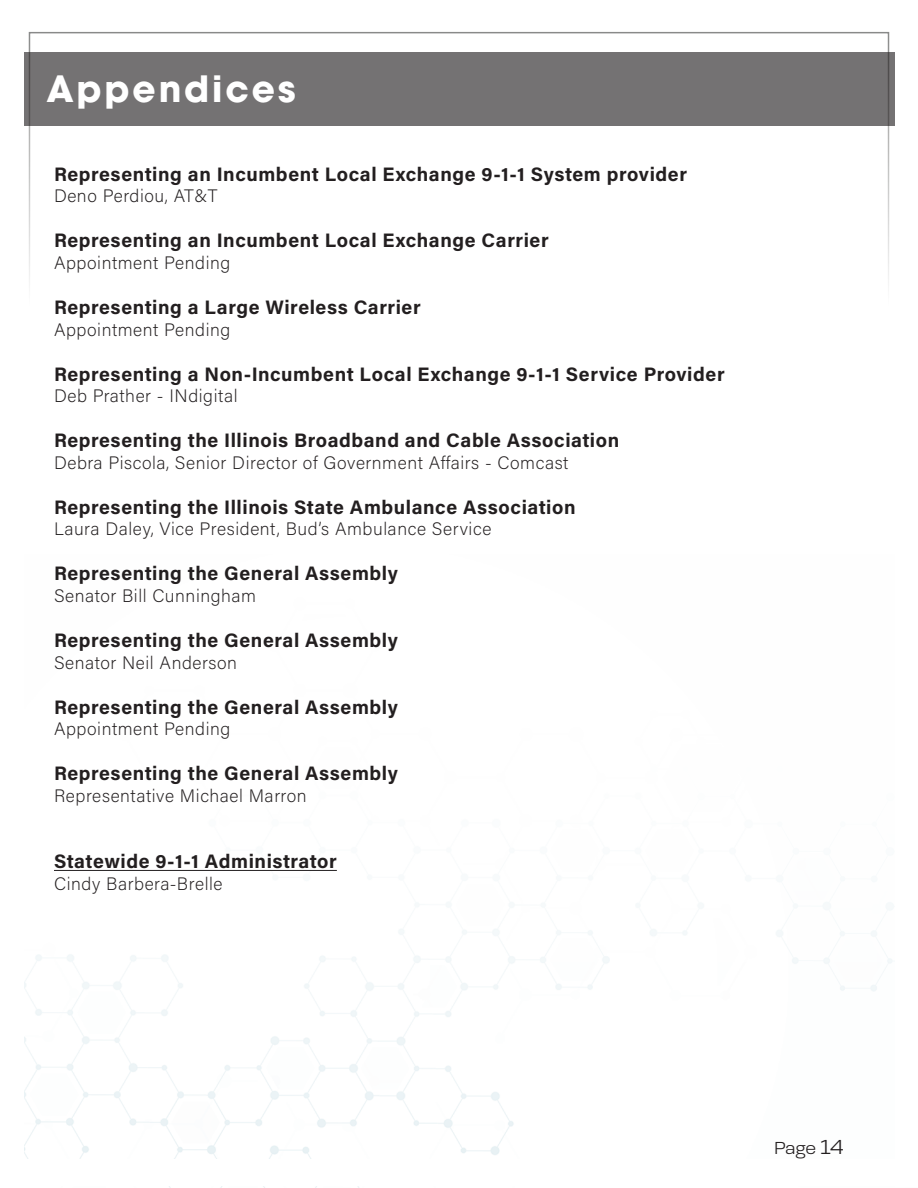
<style>
.page{position:relative;width:918px;height:1188px;background:#fff}
.page>*{position:absolute;margin:0;border:0;box-sizing:border-box;transform-origin:0 0}
.Headers{font:700 36px "ITC Avant Garde Pro";letter-spacing:.08em;color:#fff}
.Main_Text{font:700 19.5px "Acumin Pro";letter-spacing:.03em;color:#231f20}
.Main_Text-2{font:200 18px "Acumin Pro";letter-spacing:.03em;color:#231f20}
.t1{font:300 18px "Loos Wide";color:#231f20}
.s1{font-size:21px}
</style>
<div class="page">
<img style="left:24px;top:869px;width:868px;height:319px">
<div style="left:0;top:52px;width:918px;height:74px;background:#747273"></div>
<hr style="left:54px;top:870px;width:283px;height:1px;background:#231f20">
<div style="left:895px;top:0;width:23px;height:1187px;background:#fff"></div>
<div style="left:0;top:0;width:24px;height:1188px;background:#fff"></div>
<div style="left:0;top:1159px;width:918px;height:27px;background:#fff"></div>
<h1 class="Headers" style="left:46px;top:65px;width:251px">Appendices</h1>
<p class="Main_Text" style="left:54px;top:160px;width:635px">Representing an Incumbent Local Exchange 9-1-1 System provider</p>
<p class="Main_Text-2" style="left:54px;top:184px;width:165px">Deno Perdiou, AT&amp;T</p>
<p class="Main_Text" style="left:54px;top:227px;width:496px">Representing an Incumbent Local Exchange Carrier</p>
<p class="Main_Text-2" style="left:54px;top:250px;width:178px">Appointment Pending</p>
<p class="Main_Text" style="left:54px;top:294px;width:368px">Representing a Large Wireless Carrier</p>
<p class="Main_Text-2" style="left:54px;top:317px;width:178px">Appointment Pending</p>
<p class="Main_Text" style="left:54px;top:360px;width:672px">Representing a Non-Incumbent Local Exchange 9-1-1 Service Provider</p>
<p class="Main_Text-2" style="left:54px;top:384px;width:185px">Deb Prather - INdigital</p>
<p class="Main_Text" style="left:54px;top:427px;width:567px">Representing the Illinois Broadband and Cable Association</p>
<p class="Main_Text-2" style="left:54px;top:450px;width:516px">Debra Piscola, Senior Director of Government Affairs - Comcast</p>
<p class="Main_Text" style="left:54px;top:493px;width:523px">Representing the Illinois State Ambulance Association</p>
<p class="Main_Text-2" style="left:54px;top:517px;width:439px">Laura Daley, Vice President, Bud’s Ambulance Service</p>
<p class="Main_Text" style="left:54px;top:560px;width:346px">Representing the General Assembly</p>
<p class="Main_Text-2" style="left:54px;top:583px;width:204px">Senator Bill Cunningham</p>
<p class="Main_Text" style="left:54px;top:627px;width:346px">Representing the General Assembly</p>
<p class="Main_Text-2" style="left:54px;top:650px;width:185px">Senator Neil Anderson</p>
<p class="Main_Text" style="left:54px;top:693px;width:346px">Representing the General Assembly</p>
<p class="Main_Text-2" style="left:54px;top:717px;width:178px">Appointment Pending</p>
<p class="Main_Text" style="left:54px;top:760px;width:346px">Representing the General Assembly</p>
<p class="Main_Text-2" style="left:54px;top:783px;width:254px">Representative Michael Marron</p>
<p class="Main_Text" style="left:54px;top:848px;width:284px">Statewide 9-1-1 Administrator</p>
<p class="Main_Text-2" style="left:54px;top:871px;width:170px">Cindy Barbera-Brelle</p>
<p class="t1" style="left:774px;top:1136px;width:71px">Page <span class="s1">14</span></p>
</div>
